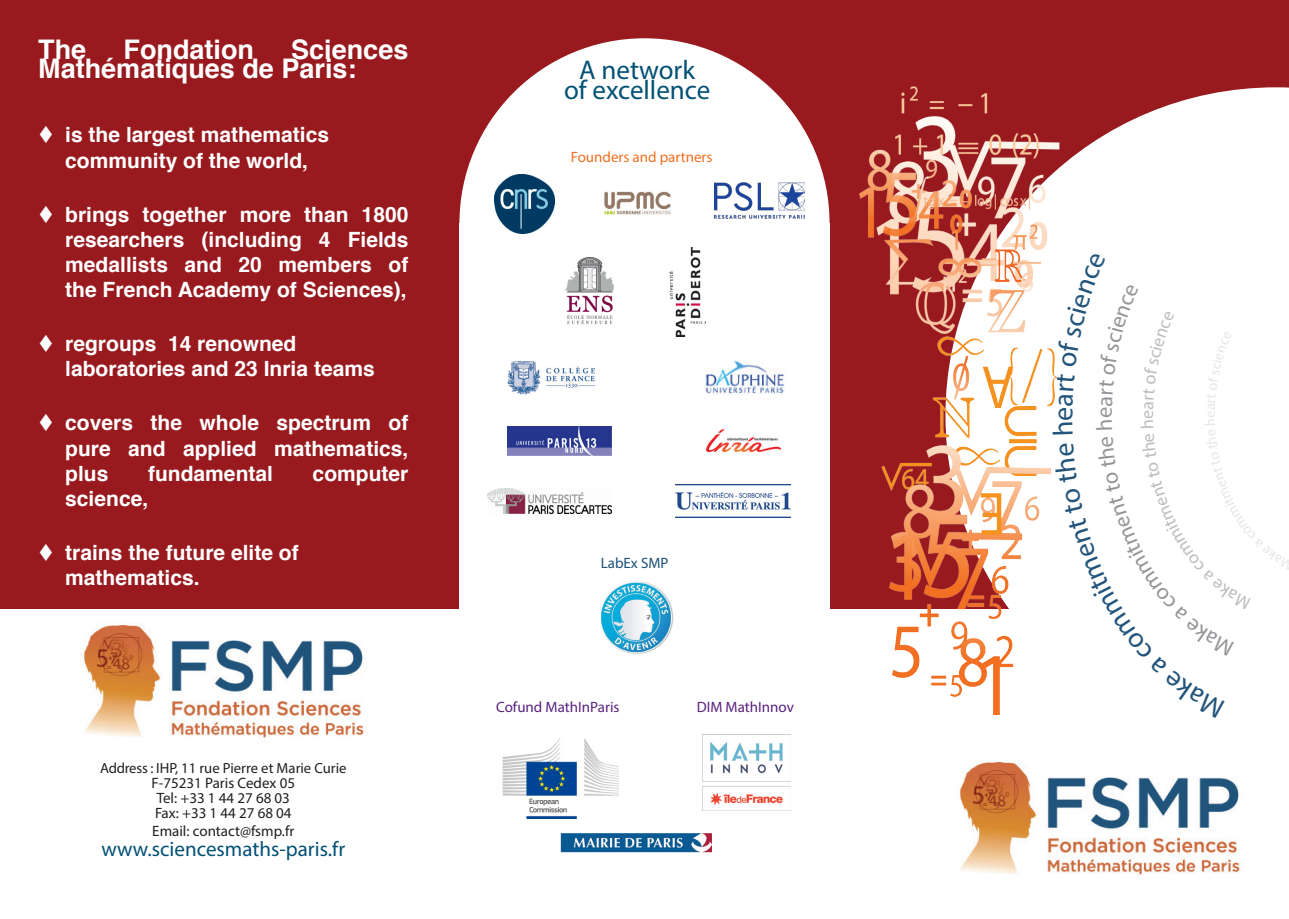
<style>
.page{position:relative;width:1289px;height:919px;background:#fff}
.page>*{position:absolute;margin:0;border:0;box-sizing:border-box;transform-origin:0 0}
.t1{font:28.05px "Myriad Pro";color:#22547b}
.t2{font:700 27px/19.5px "Helvetica";color:#fff}
.t3{font:27px "Myriad Pro";color:#035175}
.t4{font:22.5px "Myriad Pro";color:#939598}
.t5{font:700 21px/25.2px "Helvetica";color:#fff;text-align:justify}
.t6{font:21px "Myriad Pro";color:#035175}
.t7{font:18px "Myriad Pro";color:#bcbdc0}
.t8{font:15px "Myriad Pro";color:#231f20}
.t9{font:15px "Myriad Pro";color:#59217e}
.t10{font:15px "Myriad Pro";color:#f36e21}
.t11{font:15px "Myriad Pro";color:#1d5078}
.t12{font:14.7px "Myriad Pro";color:#231f20}
</style>
<div class="page">
<div style="left:0;top:0;width:1288px;height:608px;background:#981a1e"></div>
<svg style="left:993px;top:87px;width:295px;height:628px;fill:#fff"></svg>
<img style="left:960px;top:762px;width:280px;height:113px">
<img style="left:856px;top:86px;width:204px;height:628px">
<div style="left:1072px;top:122px;width:216px;height:130px;background:#fff"></div>
<div style="left:1111px;top:179px;width:177px;height:73px;background:#fff"></div>
<div style="left:1153px;top:227px;width:135px;height:25px;background:#fff"></div>
<div style="left:459px;top:38px;width:370px;height:370px;background:#fff;border-radius:50%"></div>
<img style="left:84px;top:625px;width:280px;height:113px">
<img style="left:560px;top:833px;width:151px;height:19px">
<img style="left:702px;top:734px;width:88px;height:76px">
<img style="left:502px;top:738px;width:116px;height:80px">
<div style="left:459px;top:223px;width:370px;height:458px;background:#fff"></div>
<svg style="left:714px;top:218px;width:89px;height:1px"></svg>
<img style="left:714px;top:182px;width:90px;height:36px">
<img style="left:495px;top:174px;width:59px;height:60px">
<img style="left:670px;top:247px;width:35px;height:89px">
<img style="left:604px;top:191px;width:67px;height:24px">
<img style="left:705px;top:361px;width:80px;height:33px">
<img style="left:507px;top:361px;width:87px;height:33px">
<img style="left:706px;top:429px;width:76px;height:24px">
<img style="left:507px;top:427px;width:104px;height:29px">
<img style="left:487px;top:488px;width:124px;height:25px">
<img style="left:601px;top:581px;width:73px;height:73px">
<img style="left:565px;top:258px;width:48px;height:67px">
<img style="left:675px;top:484px;width:115px;height:33px">
<div style="left:1052px;top:252px;width:236px;height:463px;background:#fff"></div>
<p class="t2" style="left:38px;top:40px;width:371px;text-indent:253px">Sciences<br>Mathématiques de Paris:</p>
<p class="t2" style="left:38px;top:40px;width:50px">The</p>
<p class="t2" style="left:123px;top:40px;width:132px">Fondation</p>
<p class="t5" style="left:38px;top:122px;width:292px;text-align:center">▼ is the largest mathematics community of the world,</p>
<p class="t5" style="left:65px;top:202px;width:344px;text-indent:-27px">▼ brings together more than 1800 researchers (including 4 Fields medallists and 20 members of the French Academy of Sciences),</p>
<p class="t5" style="left:65px;top:331px;width:311px;text-indent:-27px">▼ regroups 14 renowned laboratories and 23 Inria teams</p>
<p class="t5" style="left:65px;top:410px;width:344px;text-indent:-27px">▼ covers the whole spectrum of pure and applied mathematics, plus</p>
<p class="t5" style="left:148px;top:461px;width:126px">fundamental</p>
<p class="t5" style="left:313px;top:461px;width:97px">computer</p>
<p class="t5" style="left:65px;top:486px;width:84px">science,</p>
<p class="t5" style="left:65px;top:540px;width:235px;text-indent:-27px">▼ trains the future elite of mathematics.</p>
<p class="t12" style="left:100px;top:759px;width:248px">Address : IHP, 11 rue Pierre et Marie Curie</p>
<p class="t8" style="left:151px;top:774px;width:145px">F-75231 Paris Cedex 05</p>
<p class="t8" style="left:157px;top:789px;width:135px">Tel: +33 1 44 27 68 03</p>
<p class="t8" style="left:155px;top:804px;width:138px">Fax: +33 1 44 27 68 04</p>
<p class="t8" style="left:152px;top:822px;width:143px">Email: contact@fsmp.fr</p>
<p class="t6" style="left:101px;top:835px;width:245px">www.sciencesmaths-paris.fr</p>
<p class="t3" style="left:579px;top:54px;width:117px">A network</p>
<p class="t3" style="left:564px;top:73px;width:148px">of excellence</p>
<p class="t10" style="left:571px;top:148px;width:143px">Founders and partners</p>
<p class="t11" style="left:600px;top:553px;width:69px">LabEx SMP</p>
<p class="t9" style="left:496px;top:697px;width:125px">Cofund MathInParis</p>
<p class="t9" style="left:696px;top:697px;width:99px">DIM MathInnov</p>
<p class="t1" style="left:1045px;top:421px;width:16px;rotate:-90deg">e</p>
<p class="t4" style="left:1090px;top:418px;width:13px;rotate:-90deg">e</p>
<p class="t7" style="left:1135px;top:419px;width:11px;rotate:-90deg">e</p>
</div>
